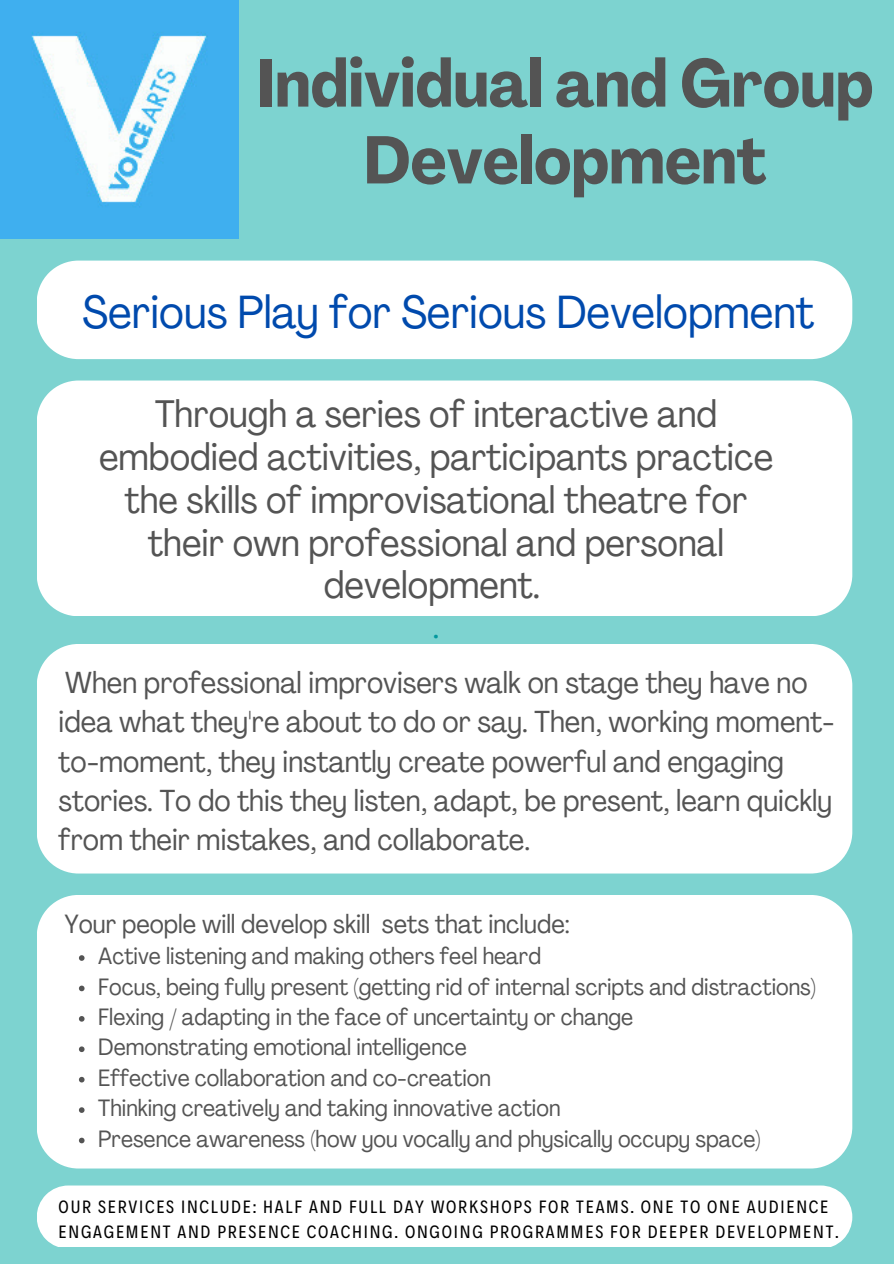
<style>
.page{position:relative;width:894px;height:1264px;background:#fff}
.page>*{position:absolute;margin:0;border:0;box-sizing:border-box;transform-origin:0 0}
.t1{font:700 condensed 66.3px/76.8px "Agrandir";color:#545454;text-align:center}
.t2{font:condensed 45.9px "Agrandir";color:#004aad}
.t3{font:condensed 37.95px/42.8px "Agrandir";color:#545454;text-align:center}
.t4{font:condensed 33.45px "Agrandir";color:#03989e}
.t5{font:condensed 30px/39.5px "Agrandir";color:#545454}
.t6{font:condensed 26.1px "Agrandir";color:#545454}
.t7{font:condensed 23.25px/30.5px "Agrandir";color:#545454}
.t8{font:18px/24.8px "Decalotype";letter-spacing:.1em;color:#000}
</style>
<div class="page">
<div style="left:0;top:0;width:893px;height:1263px;background:#7dd3d0"></div>
<div style="left:37px;top:260px;width:815px;height:99px;background:#fff"></div>
<div style="left:37px;top:380px;width:815px;height:236px;background:#fff"></div>
<div style="left:37px;top:644px;width:815px;height:229px;background:#fff"></div>
<div style="left:37px;top:895px;width:815px;height:273px;background:#fff"></div>
<div style="left:37px;top:1185px;width:815px;height:61px;background:#fff"></div>
<img style="left:0;top:0;width:239px;height:239px">
<svg style="left:79px;top:955px;width:5px;height:5px"></svg>
<svg style="left:79px;top:985px;width:5px;height:6px"></svg>
<svg style="left:79px;top:1016px;width:5px;height:5px"></svg>
<svg style="left:79px;top:1046px;width:5px;height:6px"></svg>
<svg style="left:79px;top:1076px;width:5px;height:6px"></svg>
<svg style="left:79px;top:1107px;width:5px;height:5px"></svg>
<svg style="left:79px;top:1137px;width:5px;height:6px"></svg>
<h1 class="t1" style="left:257px;top:52px;width:617px">Individual and Group<br>Development</h1>
<h2 class="t2" style="left:82px;top:293px;width:733px">Serious Play for Serious Development</h2>
<h3 class="t3" style="left:99px;top:396px;width:675px">Through a series of interactive and embodied activities, participants practice the skills of improvisational theatre for their own professional and personal development.</h3>
<h3 class="t4" style="left:433px;top:612px;width:8px">.</h3>
<p class="t5" style="left:59px;top:665px;width:777px">When professional improvisers walk on stage they have no idea what they're about to do or say. Then, working moment&shy;to-moment, they instantly create powerful and engaging stories. To do this they listen, adapt, be present, learn quickly from their mistakes, and collaborate.</p>
<p class="t6" style="left:64px;top:913px;width:507px">Your people will develop skill sets that include:</p>
<p class="t7" style="left:98px;top:943px;width:719px">Active listening and making others feel heard<br>Focus, being fully present (getting rid of internal scripts and distractions)<br>Flexing / adapting in the face of uncertainty or change<br>Demonstrating emotional intelligence<br>Effective collaboration and co-creation<br>Thinking creatively and taking innovative action<br>Presence awareness (how you vocally and physically occupy space)</p>
<p class="t8" style="left:59px;top:1193px;width:781px">OUR SERVICES INCLUDE: HALF AND FULL DAY WORKSHOPS FOR TEAMS. ONE TO ONE AUDIENCE<br>ENGAGEMENT AND PRESENCE COACHING. ONGOING PROGRAMMES FOR DEEPER DEVELOPMENT.</p>
</div>
